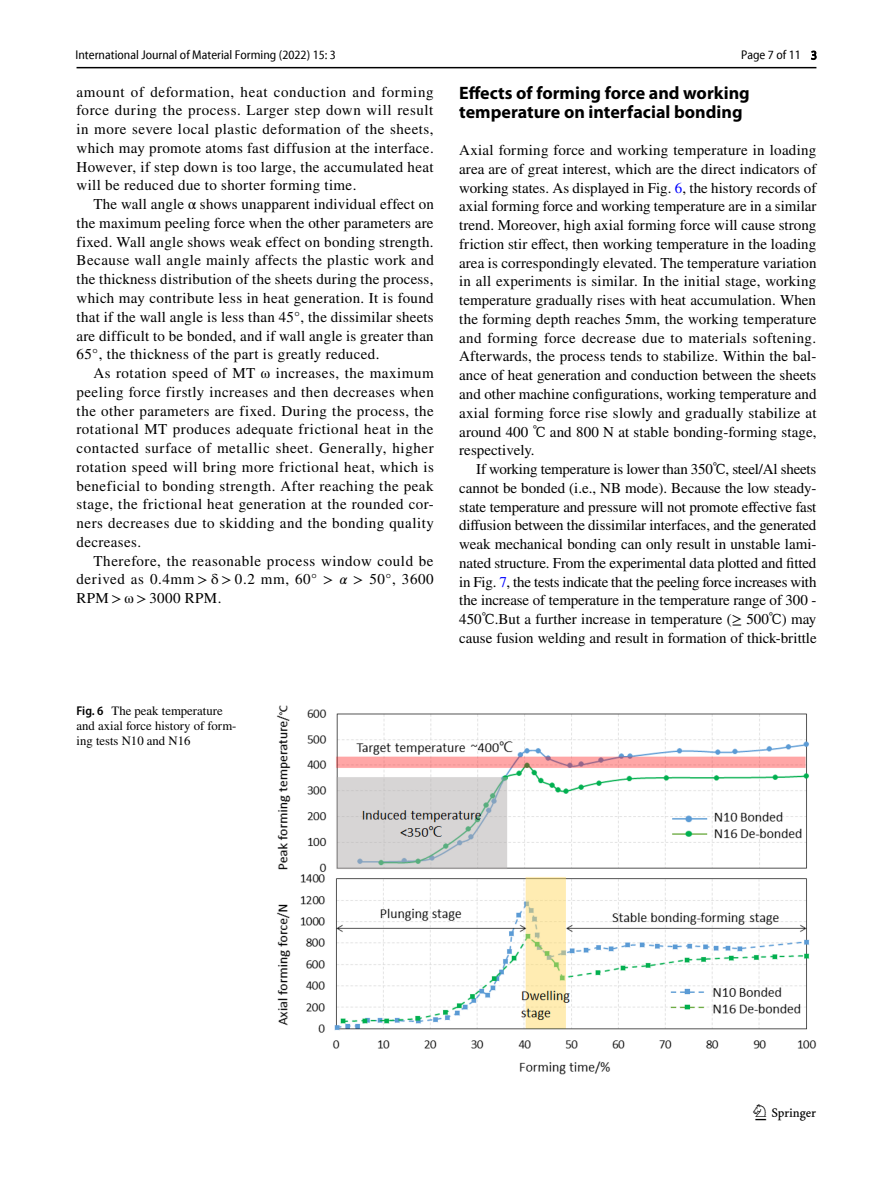
<style>
.page{position:relative;width:893px;height:1187px;background:#fff}
.page>*{position:absolute;margin:0;border:0;box-sizing:border-box;transform-origin:0 0}
.t1{font:22.5px "Springnew Regular 3";color:#000}
.t2{font:700 18px/18.8px "Myriad Pro";color:#000}
.t3{font:15px/18.8px "STIX";letter-spacing:.025em;color:#000;text-align:justify}
.t4{font:12.75px/15px "STIX";color:#000}
.t5{font:semi-condensed 12.75px "Myriad Pro Unic";color:#000}
.s1{font-family:"Myriad Pro";font-weight:600;font-stretch:semi-condensed}
.s2{color:#00f}
.s3{font-family:"Code 2000"}
</style>
<div class="page">
<hr style="left:77px;top:67px;width:739px;height:1px;background:#000">
<img style="left:277px;top:705px;width:539px;height:368px">
<p class="t5" style="left:76px;top:50px;width:262px">International Journal of Material Forming (2022) 15: 3</p>
<p class="t5" style="left:741px;top:50px;width:77px">Page 7 of 11 3</p>
<p class="t3" style="left:77px;top:83px;width:359px">amount of deformation, heat conduction and forming force during the process. Larger step down will result in more severe local plastic deformation of the sheets, which may promote atoms fast diffusion at the interface.<br>However, if step down is too large, the accumulated heat will be reduced due to shorter forming time.</p>
<p class="t3" style="left:77px;top:196px;width:359px;text-indent:17px">The wall angle α shows unapparent individual effect on the maximum peeling force when the other parameters are fixed. Wall angle shows weak effect on bonding strength.<br>Because wall angle mainly affects the plastic work and the thickness distribution of the sheets during the process, which may contribute less in heat generation. It is found that if the wall angle is less than 45°, the dissimilar sheets are difficult to be bonded, and if wall angle is greater than 65°, the thickness of the part is greatly reduced.</p>
<p class="t3" style="left:77px;top:364px;width:359px;text-indent:17px">As rotation speed of MT ω increases, the maximum peeling force firstly increases and then decreases when the other parameters are fixed. During the process, the rotational MT produces adequate frictional heat in the contacted surface of metallic sheet. Generally, higher rotation speed will bring more frictional heat, which is beneficial to bonding strength. After reaching the peak stage, the frictional heat generation at the rounded cor&shy;ners decreases due to skidding and the bonding quality decreases.</p>
<p class="t3" style="left:77px;top:552px;width:359px;text-indent:17px">Therefore, the reasonable process window could be derived as 0.4mm &gt; δ &gt; 0.2 mm, 60° &gt; &gt;</p>
<p class="t3" style="left:369px;top:571px;width:62px">50°, 3600</p>
<p class="t3" style="left:77px;top:589px;width:146px">RPM &gt; ω &gt; 3000 RPM.</p>
<p class="t4" style="left:77px;top:704px;width:161px"><span class="s1">Fig. 6</span> The peak temperature and axial force history of form&shy;ing tests N10 and N16</p>
<p class="t2" style="left:459px;top:83px;width:292px">Effects of forming force and working temperature on interfacial bonding</p>
<p class="t3" style="left:459px;top:142px;width:359px">Axial forming force and working temperature in loading area are of great interest, which are the direct indicators of working states. As displayed in Fig. <span class="s2">6</span>, the history records of axial forming force and working temperature are in a similar trend. Moreover, high axial forming force will cause strong friction stir effect, then working temperature in the loading area is correspondingly elevated. The temperature variation in all experiments is similar. In the initial stage, working temperature gradually rises with heat accumulation. When the forming depth reaches 5mm, the working temperature and forming force decrease due to materials softening.<br>Afterwards, the process tends to stabilize. Within the bal&shy;ance of heat generation and conduction between the sheets and other machine configurations, working temperature and axial forming force rise slowly and gradually stabilize at around 400 <span class="s3">℃</span> and 800 N at stable bonding-forming stage, respectively.</p>
<p class="t3" style="left:459px;top:460px;width:359px;text-indent:17px">If working temperature is lower than 350<span class="s3">℃</span>, steel/Al sheets cannot be bonded (i.e., NB mode). Because the low steady&shy;state temperature and pressure will not promote effective fast diffusion between the dissimilar interfaces, and the generated weak mechanical bonding can only result in unstable lami&shy;nated structure. From the experimental data plotted and fitted in Fig. <span class="s2">7</span>, the tests indicate that the peeling force increases with the increase of temperature in the temperature range of 300 - 450<span class="s3">℃</span>.But a further increase in temperature (≥ 500<span class="s3">℃</span>) may cause fusion welding and result in formation of thick-brittle</p>
<h1 class="t1" style="left:755px;top:1104px;width:62px">1 3</h1>
</div>
